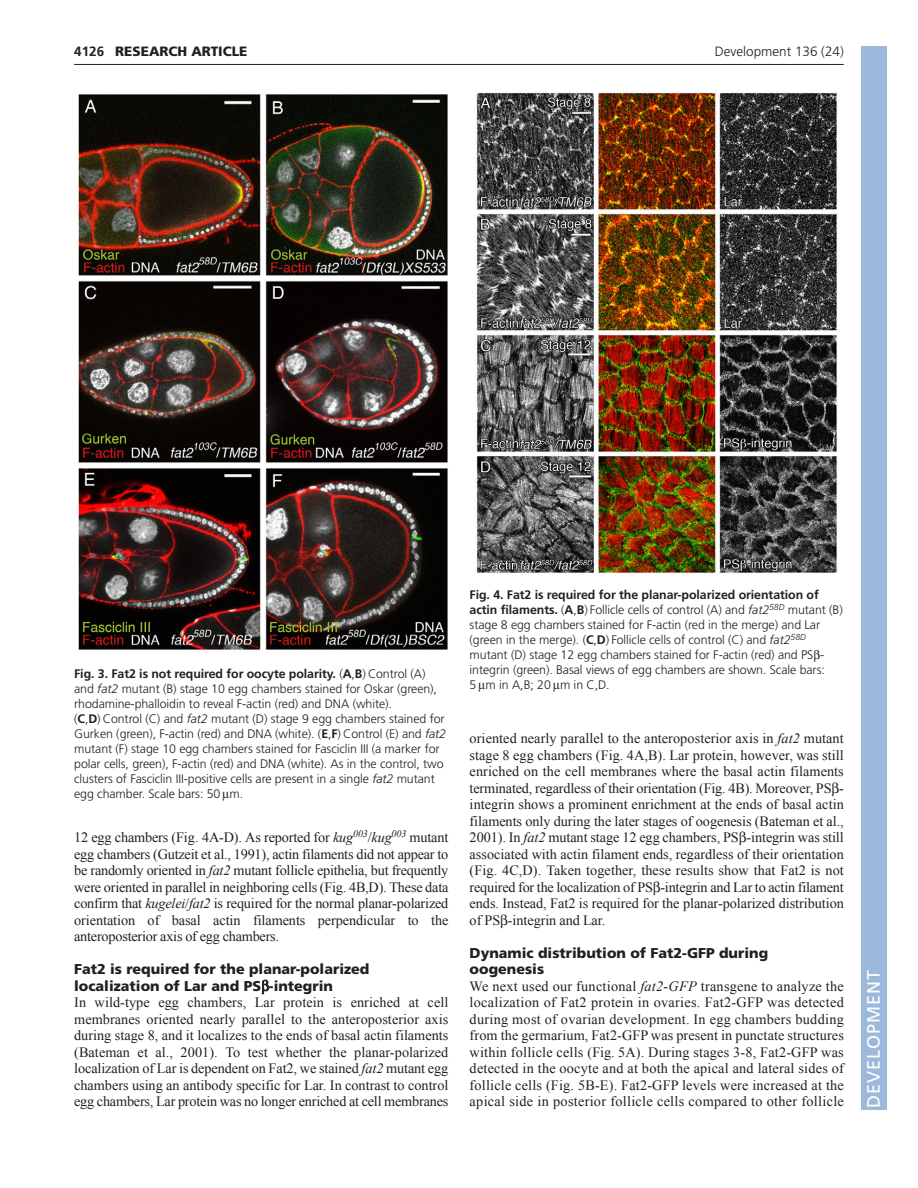
<style>
.page{position:relative;width:918px;height:1188px;background:#fff}
.page>*{position:absolute;margin:0;border:0;box-sizing:border-box;transform-origin:0 0}
.t1{font:18px "Frutiger LT Std";letter-spacing:.055em;color:#fff}
.t2{font:14.25px/16.5px "Times New Roman";letter-spacing:-.005em;color:#231f20;text-align:justify}
.t3{font:900 14.25px/16.5px "Frutiger LT Std";color:#231f20}
.t4{font:300 13.5px "Frutiger LT Std";color:#231f20}
.t5{font:900 13.5px "Frutiger LT Std";color:#231f20}
.t6{font:700 13.5px "Frutiger LT Std";color:#231f20}
.t7{font:300 12.3px/15px "Frutiger LT Std";letter-spacing:-.005em;color:#231f20}
.s1{font-weight:700}
.s2{font-style:italic}
</style>
<div class="page">
<hr style="left:74px;top:64px;width:770px;height:1px;background:#231f20">
<img style="left:78px;top:94px;width:370px;height:558px">
<img style="left:476px;top:90px;width:361px;height:484px">
<div style="left:861px;top:46px;width:25px;height:1064px;background:#9cb9db"></div>
<p class="t6" style="left:74px;top:46px;width:32px">4126</p>
<p class="t5" style="left:115px;top:46px;width:134px">RESEARCH ARTICLE</p>
<p class="t4" style="left:715px;top:46px;width:131px">Development 136 (24)</p>
<p class="t7" style="left:74px;top:667px;width:374px"><span class="s1">Fig. 3. Fat2 is not required for oocyte polarity.</span> (<span class="s1">A</span>,<span class="s1">B</span>) Control (A) and <span class="s2">fat2</span> mutant (B) stage 10 egg chambers stained for Oskar (green), rhodamine-phalloidin to reveal F-actin (red) and DNA (white).<br>(<span class="s1">C</span>,<span class="s1">D</span>) Control (C) and <span class="s2">fat2</span> mutant (D) stage 9 egg chambers stained for Gurken (green), F-actin (red) and DNA (white). (<span class="s1">E</span>,<span class="s1">F</span>) Control (E) and <span class="s2">fat2 </span>mutant (F) stage 10 egg chambers stained for Fasciclin III (a marker for polar cells, green), F-actin (red) and DNA (white). As in the control, two clusters of Fasciclin III-positive cells are present in a single <span class="s2">fat2</span> mutant egg chamber. Scale bars: 50 m.</p>
<p class="t2" style="left:74px;top:829px;width:376px">12 egg chambers (Fig. 4A-D). As reported for <span class="s2">kug</span><sup>003</sup>/<span class="s2">kug</span><sup>003</sup> mutant egg chambers (Gutzeit et al., 1991), actin filaments did not appear to be randomly oriented in <span class="s2">fat2</span> mutant follicle epithelia, but frequently were oriented in parallel in neighboring cells (Fig. 4B,D). These data confirm that <span class="s2">kugelei</span>/<span class="s2">fat2</span> is required for the normal planar-polarized orientation of basal actin filaments perpendicular to the anteroposterior axis of egg chambers.</p>
<p class="t3" style="left:74px;top:962px;width:297px">Fat2 is required for the planar-polarized localization of Lar and PS -integrin</p>
<p class="t2" style="left:74px;top:994px;width:376px">In wild-type egg chambers, Lar protein is enriched at cell membranes oriented nearly parallel to the anteroposterior axis during stage 8, and it localizes to the ends of basal actin filaments (Bateman et al., 2001). To test whether the planar-polarized localization of Lar is dependent on Fat2, we stained <span class="s2">fat2</span> mutant egg chambers using an antibody specific for Lar. In contrast to control egg chambers, Lar protein was no longer enriched at cell membranes</p>
<p class="t7" style="left:470px;top:588px;width:375px"><span class="s1">Fig. 4. Fat2 is required for the planar-polarized orientation of actin filaments.</span> (<span class="s1">A</span>,<span class="s1">B</span>) Follicle cells of control (A) and <span class="s2">fat2</span><sup>58D</sup> mutant (B) stage 8 egg chambers stained for F-actin (red in the merge) and Lar (green in the merge). (<span class="s1">C</span>,<span class="s1">D</span>) Follicle cells of control (C) and <span class="s2">fat2</span><sup>58D </sup>mutant (D) stage 12 egg chambers stained for F-actin (red) and PS - integrin (green). Basal views of egg chambers are shown. Scale bars:<br>5 m in A,B; 20 m in C,D.</p>
<p class="t2" style="left:470px;top:730px;width:376px">oriented nearly parallel to the anteroposterior axis in <span class="s2">fat2</span> mutant stage 8 egg chambers (Fig. 4A,B). Lar protein, however, was still enriched on the cell membranes where the basal actin filaments terminated, regardless of their orientation (Fig. 4B). Moreover, PS - integrin shows a prominent enrichment at the ends of basal actin filaments only during the later stages of oogenesis (Bateman et al., 2001). In <span class="s2">fat2</span> mutant stage 12 egg chambers, PS -integrin was still associated with actin filament ends, regardless of their orientation (Fig. 4C,D). Taken together, these results show that Fat2 is not required for the localization of PS -integrin and Lar to actin filament ends. Instead, Fat2 is required for the planar-polarized distribution of PS -integrin and Lar.</p>
<p class="t3" style="left:470px;top:946px;width:300px">Dynamic distribution of Fat2-GFP during oogenesis</p>
<p class="t2" style="left:470px;top:978px;width:376px">We next used our functional <span class="s2">fat2-GFP</span> transgene to analyze the localization of Fat2 protein in ovaries. Fat2-GFP was detected during most of ovarian development. In egg chambers budding from the germarium, Fat2-GFP was present in punctate structures within follicle cells (Fig. 5A). During stages 3-8, Fat2-GFP was detected in the oocyte and at both the apical and lateral sides of follicle cells (Fig. 5B-E). Fat2-GFP levels were increased at the apical side in posterior follicle cells compared to other follicle</p>
<p class="t1" style="left:863px;top:1108px;width:140px;rotate:-90deg">DEVELOPMENT</p>
</div>
